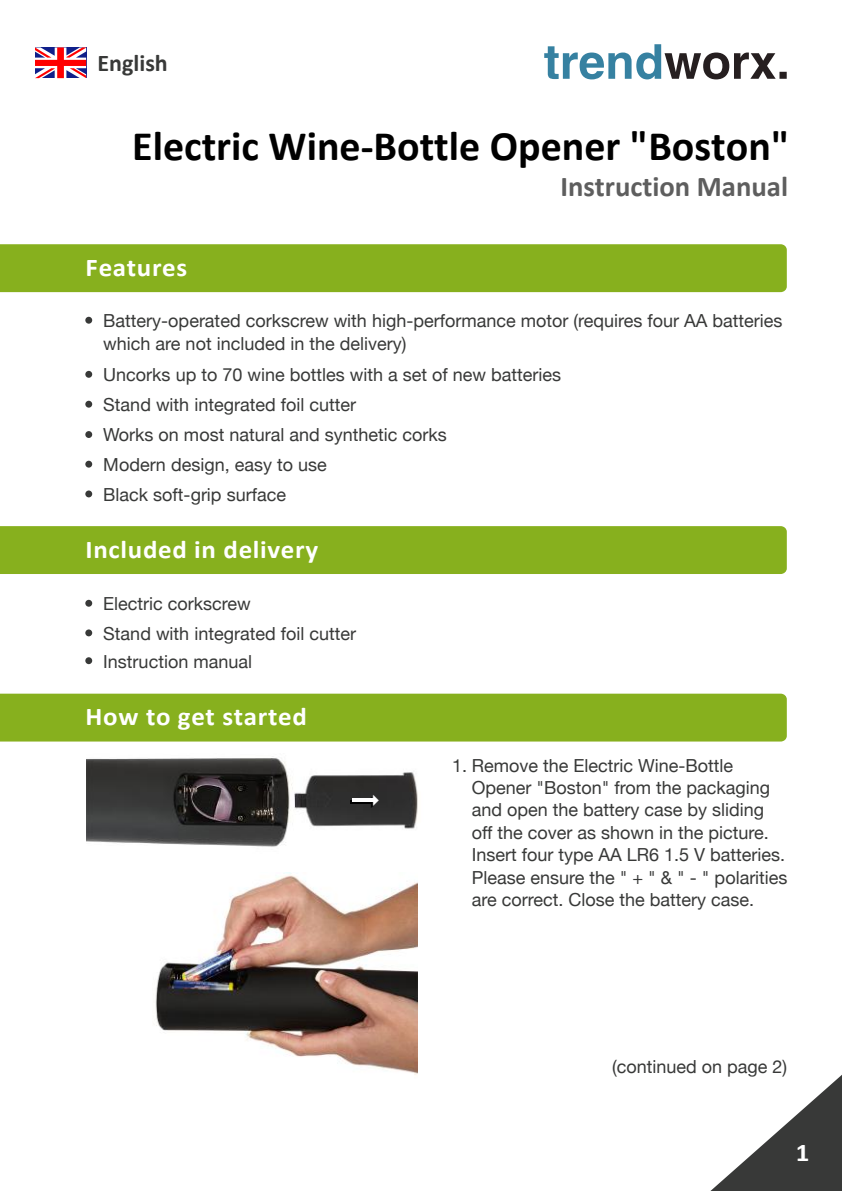
<style>
.page{position:relative;width:842px;height:1191px;background:#fff}
.page>*{position:absolute;margin:0;border:0;box-sizing:border-box;transform-origin:0 0}
.t1{font:700 42px "Calibri";color:#000}
.t2{font:700 28.8px "Calibri";color:#5e5e5e}
.t3{font:700 25.6px "Calibri";letter-spacing:.025em;color:#fff;scale:1.05 1}
.t4{font:700 24px "Calibri";color:#383938}
.t5{font:18px/22.4px "Helvetica Neue";color:#383938}
</style>
<div class="page">
<img style="left:87px;top:741px;width:337px;height:106px">
<svg style="left:710px;top:1075px;width:132px;height:116px"></svg>
<div style="left:85px;top:317px;width:7px;height:7px;background:#383938;border-radius:50%"></div>
<div style="left:85px;top:371px;width:7px;height:7px;background:#383938;border-radius:50%"></div>
<div style="left:85px;top:401px;width:7px;height:6px;background:#383938;border-radius:50%"></div>
<div style="left:85px;top:431px;width:7px;height:7px;background:#383938;border-radius:50%"></div>
<div style="left:85px;top:461px;width:7px;height:6px;background:#383938;border-radius:50%"></div>
<div style="left:85px;top:490px;width:7px;height:7px;background:#383938;border-radius:50%"></div>
<div style="left:85px;top:600px;width:7px;height:6px;background:#383938;border-radius:50%"></div>
<div style="left:85px;top:629px;width:7px;height:7px;background:#383938;border-radius:50%"></div>
<div style="left:85px;top:657px;width:7px;height:7px;background:#383938;border-radius:50%"></div>
<div style="left:0;top:526px;width:787px;height:48px;background:#87b01e"></div>
<div style="left:0;top:244px;width:787px;height:48px;background:#87b01e"></div>
<svg style="left:35px;top:47px;width:51px;height:31px"></svg>
<svg style="left:544px;top:44px;width:243px;height:35px"></svg>
<div style="left:0;top:693px;width:787px;height:48px;background:#87b01e"></div>
<img style="left:155px;top:872px;width:263px;height:203px">
<hr style="left:350px;top:800px;width:23px;height:4px;background:#000">
<hr style="left:352px;top:798px;width:23px;height:4px;background:#fff">
<svg style="left:373px;top:794px;width:6px;height:12px"></svg>
<h3 class="t4" style="left:98px;top:48px;width:72px">English</h3>
<h1 class="t1" style="left:132px;top:120px;width:659px">Electric Wine-Bottle Opener "Boston"</h1>
<h2 class="t2" style="left:560px;top:168px;width:229px">Instruction Manual</h2>
<h3 class="t3" style="left:86px;top:251px;width:98px">Features</h3>
<p class="t5" style="left:103px;top:309px;width:681px">Battery-operated corkscrew with high-performance motor (requires four AA batteries which are not included in the delivery)</p>
<p class="t5" style="left:103px;top:359px;width:459px;line-height:30px">Uncorks up to 70 wine bottles with a set of new batteries Stand with integrated foil cutter<br>Works on most natural and synthetic corks<br>Modern design, easy to use<br>Black soft-grip surface</p>
<h3 class="t3" style="left:86px;top:533px;width:223px">Included in delivery</h3>
<p class="t5" style="left:103px;top:588px;width:254px;line-height:30px">Electric corkscrew<br>Stand with integrated foil cutter</p>
<p class="t5" style="left:103px;top:649px;width:150px">Instruction manual</p>
<h3 class="t3" style="left:86px;top:700px;width:212px">How to get started</h3>
<p class="t5" style="left:472px;top:754px;width:317px;text-indent:-20px">1. Remove the Electric Wine-Bottle Opener "Boston" from the packaging and open the battery case by sliding off the cover as shown in the picture.<br>Insert four type AA LR6 1.5 V batteries.<br>Please ensure the " + " &amp; " - " polarities are correct. Close the battery case.</p>
<p class="t5" style="left:612px;top:1055px;width:177px">(continued on page 2)</p>
<h3 class="t3" style="left:796px;top:1136px;width:15px">1</h3>
</div>
